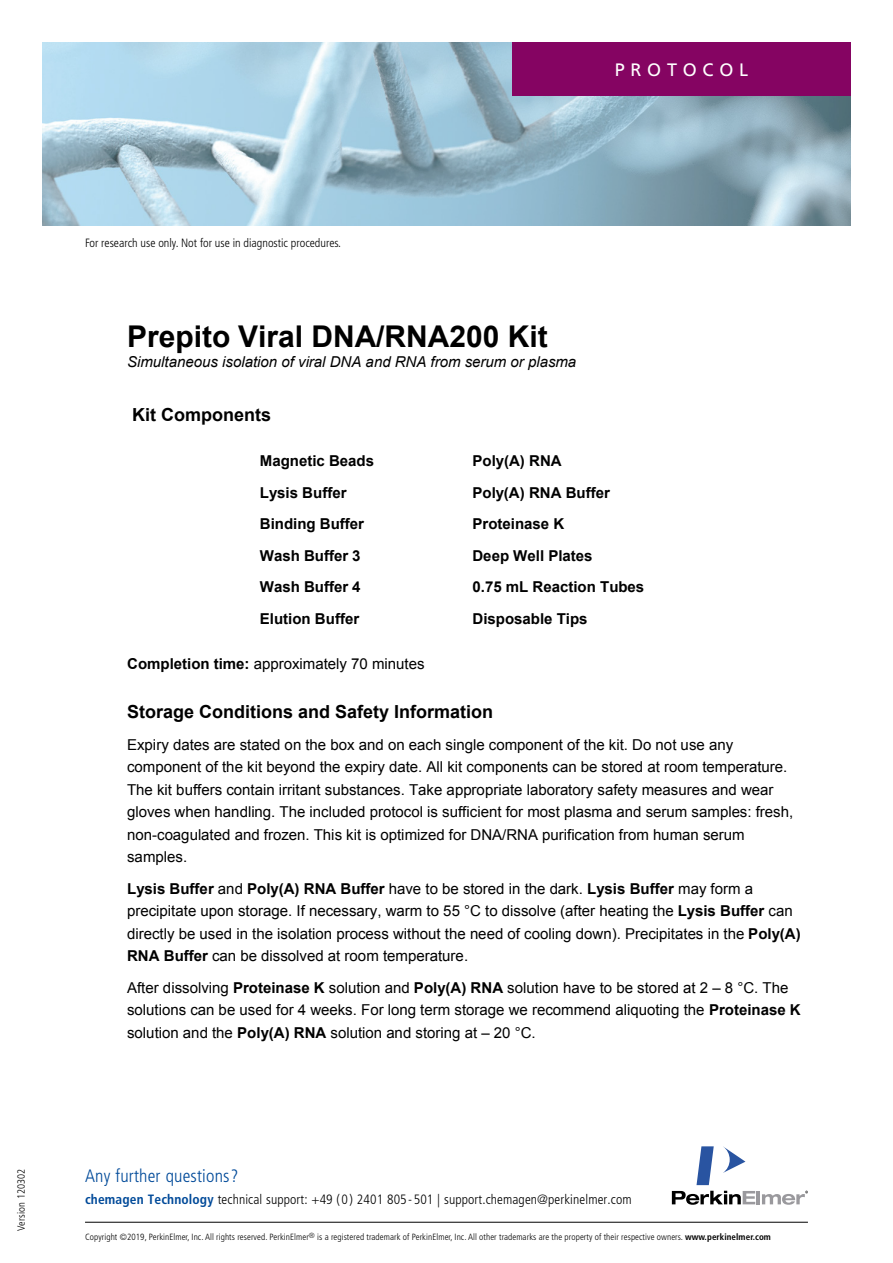
<style>
.page{position:relative;width:893px;height:1263px;background:#fff}
.page>*{position:absolute;margin:0;border:0;box-sizing:border-box;transform-origin:0 0}
.t1{font:700 30px "Arial";color:#000}
.t2{font:700 18px "Arial";color:#000}
.t3{font:condensed 18px "Frutiger";color:#004a99}
.t4{font:18px "Frutiger";letter-spacing:.32em;color:#fff}
.t5{font:300 condensed 18px "Frutiger";color:#004a99}
.t6{font:15px/22.5px "Arial";color:#000}
.t7{font:700 15px "Arial";color:#000}
.t8{font:italic 15px "Arial";color:#000}
.t9{font:300 condensed 13.5px "Frutiger";letter-spacing:.01em;color:#000}
.t10{font:condensed 13.5px "Frutiger";color:#000}
.t11{font:300 condensed 12px "Frutiger";color:#000}
.t12{font:300 condensed 10.5px "Frutiger";letter-spacing:.01em;color:#000}
.t13{font:300 condensed 9px "Frutiger";letter-spacing:.01em;color:#000}
.s1{font-weight:700}
.s2{font-weight:700;color:#004a99}
</style>
<div class="page">
<img style="left:43px;top:43px;width:807px;height:182px">
<svg style="left:723px;top:1146px;width:22px;height:27px"></svg>
<svg style="left:696px;top:1146px;width:18px;height:39px"></svg>
<svg style="left:672px;top:1191px;width:136px;height:14px"></svg>
<hr style="left:85px;top:1222px;width:723px;height:1px;background:#000">
<div style="left:512px;top:43px;width:338px;height:53px;background:#850462"></div>
<p class="t4" style="left:614px;top:59px;width:135px">PROTOCOL</p>
<p class="t12" style="left:15px;top:1231px;width:64px;rotate:-90deg">Version 120302</p>
<p class="t9" style="left:84px;top:236px;width:301px">For Research Use Only. Not for use in diagnostic procedures.</p>
<p class="t11" style="left:85px;top:236px;width:258px">For research use only. Not for use in diagnostic procedures.</p>
<p class="t1" style="left:127px;top:316px;width:422px">Prepito Viral DNA/RNA200 Kit</p>
<p class="t8" style="left:127px;top:352px;width:451px">Simultaneous isolation of viral DNA and RNA from serum or plasma</p>
<p class="t2" style="left:132px;top:402px;width:140px">Kit Components</p>
<p class="t7" style="left:260px;top:451px;width:116px">Magnetic Beads</p>
<p class="t7" style="left:472px;top:451px;width:91px">Poly(A) RNA</p>
<p class="t7" style="left:260px;top:482px;width:88px">Lysis Buffer</p>
<p class="t7" style="left:472px;top:482px;width:139px">Poly(A) RNA Buffer</p>
<p class="t7" style="left:260px;top:514px;width:106px">Binding Buffer</p>
<p class="t7" style="left:472px;top:514px;width:93px">Proteinase K</p>
<p class="t7" style="left:260px;top:545px;width:102px">Wash Buffer 3</p>
<p class="t7" style="left:472px;top:545px;width:122px">Deep Well Plates</p>
<p class="t7" style="left:260px;top:577px;width:102px">Wash Buffer 4</p>
<p class="t7" style="left:472px;top:577px;width:173px">0.75 mL Reaction Tubes</p>
<p class="t7" style="left:260px;top:608px;width:101px">Elution Buffer</p>
<p class="t7" style="left:473px;top:608px;width:117px">Disposable Tips</p>
<p class="t6" style="left:127px;top:652px;width:299px"><span class="s1">Completion time:</span> approximately 70 minutes</p>
<p class="t2" style="left:127px;top:699px;width:368px">Storage Conditions and Safety Information</p>
<p class="t6" style="left:127px;top:733px;width:668px">Expiry dates are stated on the box and on each single component of the kit. Do not use any component of the kit beyond the expiry date. All kit components can be stored at room temperature.<br>The kit buffers contain irritant substances. Take appropriate laboratory safety measures and wear gloves when handling. The included protocol is sufficient for most plasma and serum samples: fresh, non-coagulated and frozen. This kit is optimized for DNA/RNA purification from human serum samples.</p>
<p class="t6" style="left:127px;top:877px;width:675px"><span class="s1">Lysis Buffer</span> and <span class="s1">Poly(A) RNA Buffer</span> have to be stored in the dark. <span class="s1">Lysis Buffer</span> may form a precipitate upon storage. If necessary, warm to 55 °C to dissolve (after heating the <span class="s1">Lysis Buffer</span> can directly be used in the isolation process without the need of cooling down). Precipitates in the <span class="s1">Poly(A)<br>RNA Buffer</span> can be dissolved at room temperature.</p>
<p class="t6" style="left:127px;top:976px;width:675px">After dissolving <span class="s1">Proteinase K</span> solution and <span class="s1">Poly(A) RNA</span> solution have to be stored at 2 – 8 °C. The solutions can be used for 4 weeks. For long term storage we recommend aliquoting the <span class="s1">Proteinase K </span>solution and the <span class="s1">Poly(A) RNA</span> solution and storing at – 20 °C.</p>
<p class="t3" style="left:84px;top:1164px;width:158px">Any further questions?</p>
<p class="t10" style="left:84px;top:1191px;width:484px"><span class="s2">chemagen Technology</span> technical support: +49 (0) 2401 805-501 | support@chemagen.com</p>
<p class="t13" style="left:84px;top:1234px;width:685px">Copyright ©2013, PerkinElmer Inc. All rights reserved. PerkinElmer<sup>®</sup> is a registered trademark of PerkinElmer, Inc. All other trademarks are the property of their respective owners. <span class="s1">www.perkinelmer.com</span></p>
<p class="t5" style="left:231px;top:1165px;width:9px">?</p>
<p class="t9" style="left:148px;top:1192px;width:485px"><span class="s2">Technology</span> technical support: +49 (0) 2401 805-501 | support.chemagen@perkinelmer.com</p>
<p class="t13" style="left:85px;top:1232px;width:687px">Copyright ©2019, PerkinElmer, Inc. All rights reserved. PerkinElmer<sup>®</sup> is a registered trademark of PerkinElmer, Inc. All other trademarks are the property of their respective owners. <span class="s1">www.perkinelmer.com</span></p>
</div>
